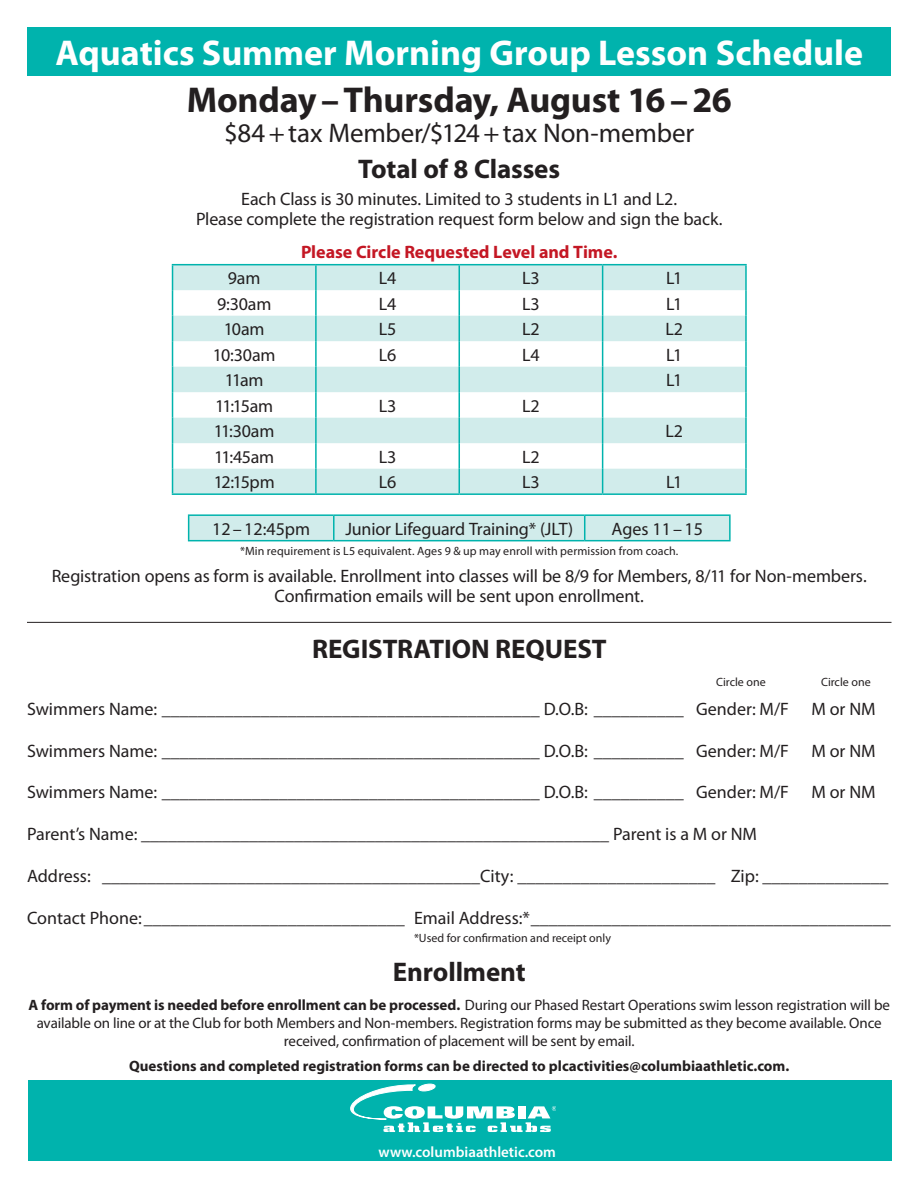
<style>
.page{position:relative;width:918px;height:1188px;background:#fff}
.page>*{position:absolute;margin:0;border:0;box-sizing:border-box;transform-origin:0 0}
.t1{font:700 36px "Myriad Pro";color:#fff}
.t2{font:700 36px "Myriad Pro";letter-spacing:-.005em;color:#231f20}
.t3{font:700 27px "Myriad Pro";letter-spacing:-.005em;color:#231f20}
.t4{font:27px "Myriad Pro";letter-spacing:-.005em;color:#231f20}
.t5{font:18px/19.8px "Myriad Pro";letter-spacing:-.005em;color:#231f20;text-align:center}
.t6{font:700 18px "Myriad Pro";letter-spacing:-.005em;color:#c41724}
.t7{font:15px/18px "Myriad Pro";letter-spacing:-.01em;color:#231f20;text-align:center}
.t8{font:700 15px "Myriad Pro";color:#231f20}
.t9{font:600 15px "Myriad Pro";color:#fff}
.t10{font:12px "Myriad Pro";letter-spacing:.005em;color:#231f20}
.s1{font-weight:700}
</style>
<div class="page">
<div style="left:28px;top:27px;width:863px;height:49px;background:#00b3ad"></div>
<div style="left:28px;top:1080px;width:864px;height:81px;background:#00b3ad"></div>
<svg style="left:350px;top:1084px;width:206px;height:48px"></svg>
<hr style="left:27px;top:622px;width:865px;height:1px;background:#231f20">
<svg style="left:173px;top:265px;width:572px;height:228px;fill:#d1eceb"></svg>
<svg style="left:459px;top:265px;width:1px;height:228px"></svg>
<hr style="left:315px;top:265px;width:2px;height:25px;background:#00b3ad">
<hr style="left:315px;top:290px;width:2px;height:26px;background:#00b3ad">
<hr style="left:315px;top:316px;width:2px;height:25px;background:#00b3ad">
<hr style="left:315px;top:341px;width:2px;height:26px;background:#00b3ad">
<hr style="left:315px;top:367px;width:2px;height:25px;background:#00b3ad">
<hr style="left:315px;top:392px;width:2px;height:26px;background:#00b3ad">
<hr style="left:315px;top:418px;width:2px;height:25px;background:#00b3ad">
<hr style="left:315px;top:443px;width:2px;height:26px;background:#00b3ad">
<hr style="left:315px;top:469px;width:2px;height:24px;background:#00b3ad">
<hr style="left:172px;top:264px;width:144px;height:1px;background:#00b3ad">
<hr style="left:316px;top:264px;width:143px;height:1px;background:#00b3ad">
<hr style="left:459px;top:264px;width:144px;height:1px;background:#00b3ad">
<hr style="left:603px;top:264px;width:144px;height:1px;background:#00b3ad">
<hr style="left:745px;top:265px;width:2px;height:25px;background:#00b3ad">
<hr style="left:745px;top:290px;width:2px;height:26px;background:#00b3ad">
<hr style="left:745px;top:316px;width:2px;height:25px;background:#00b3ad">
<hr style="left:745px;top:341px;width:2px;height:26px;background:#00b3ad">
<hr style="left:745px;top:367px;width:2px;height:25px;background:#00b3ad">
<hr style="left:745px;top:392px;width:2px;height:26px;background:#00b3ad">
<hr style="left:745px;top:418px;width:2px;height:25px;background:#00b3ad">
<hr style="left:745px;top:443px;width:2px;height:26px;background:#00b3ad">
<svg style="left:172px;top:265px;width:1px;height:228px"></svg>
<svg style="left:602px;top:265px;width:1px;height:228px"></svg>
<hr style="left:745px;top:469px;width:2px;height:24px;background:#00b3ad">
<hr style="left:172px;top:493px;width:144px;height:2px;background:#00b3ad">
<hr style="left:316px;top:493px;width:143px;height:2px;background:#00b3ad">
<hr style="left:459px;top:493px;width:144px;height:2px;background:#00b3ad">
<hr style="left:603px;top:493px;width:144px;height:2px;background:#00b3ad">
<hr style="left:188px;top:514px;width:146px;height:2px;background:#00b3ad">
<hr style="left:334px;top:514px;width:251px;height:2px;background:#00b3ad">
<hr style="left:585px;top:514px;width:146px;height:2px;background:#00b3ad">
<svg style="left:188px;top:515px;width:542px;height:25px"></svg>
<hr style="left:729px;top:516px;width:2px;height:24px;background:#00b3ad">
<hr style="left:188px;top:540px;width:146px;height:1px;background:#00b3ad">
<hr style="left:334px;top:540px;width:251px;height:1px;background:#00b3ad">
<hr style="left:585px;top:540px;width:146px;height:1px;background:#00b3ad">
<p class="t1" style="left:55px;top:29px;width:809px">Aquatics Summer Morning Group Lesson Schedule</p>
<p class="t2" style="left:187px;top:77px;width:547px">Monday–Thursday, August 16–26</p>
<p class="t4" style="left:224px;top:116px;width:471px">$84+tax Member/$124+tax Non-member</p>
<p class="t3" style="left:358px;top:152px;width:203px">Total of 8 Classes</p>
<p class="t5" style="left:196px;top:189px;width:528px">Each Class is 30 minutes. Limited to 3 students in L1 and L2.<br>Please complete the registration request form below and sign the back.</p>
<p class="t6" style="left:301px;top:240px;width:318px">Please Circle Requested Level and Time.</p>
<p class="t5" style="left:228px;top:268px;width:34px">9am</p>
<p class="t5" style="left:379px;top:268px;width:19px">L4</p>
<p class="t5" style="left:522px;top:268px;width:19px">L3</p>
<p class="t5" style="left:666px;top:268px;width:18px">L1</p>
<p class="t5" style="left:217px;top:293px;width:56px">9:30am</p>
<p class="t5" style="left:379px;top:293px;width:19px">L4</p>
<p class="t5" style="left:522px;top:293px;width:19px">L3</p>
<p class="t5" style="left:666px;top:293px;width:18px">L1</p>
<p class="t5" style="left:224px;top:319px;width:42px">10am</p>
<p class="t5" style="left:379px;top:319px;width:19px">L5</p>
<p class="t5" style="left:522px;top:319px;width:19px">L2</p>
<p class="t5" style="left:665px;top:319px;width:19px">L2</p>
<p class="t5" style="left:213px;top:344px;width:64px">10:30am</p>
<p class="t5" style="left:379px;top:344px;width:19px">L6</p>
<p class="t5" style="left:522px;top:344px;width:19px">L4</p>
<p class="t5" style="left:666px;top:344px;width:18px">L1</p>
<p class="t5" style="left:225px;top:370px;width:40px">11am</p>
<p class="t5" style="left:666px;top:370px;width:18px">L1</p>
<p class="t5" style="left:215px;top:395px;width:59px">11:15am</p>
<p class="t5" style="left:379px;top:395px;width:19px">L3</p>
<p class="t5" style="left:522px;top:395px;width:19px">L2</p>
<p class="t5" style="left:214px;top:421px;width:62px">11:30am</p>
<p class="t5" style="left:665px;top:421px;width:19px">L2</p>
<p class="t5" style="left:214px;top:446px;width:61px">11:45am</p>
<p class="t5" style="left:379px;top:446px;width:19px">L3</p>
<p class="t5" style="left:522px;top:446px;width:19px">L2</p>
<p class="t5" style="left:214px;top:472px;width:62px">12:15pm</p>
<p class="t5" style="left:379px;top:472px;width:19px">L6</p>
<p class="t5" style="left:522px;top:472px;width:19px">L3</p>
<p class="t5" style="left:666px;top:472px;width:18px">L1</p>
<p class="t5" style="left:212px;top:518px;width:99px">12–12:45pm</p>
<p class="t5" style="left:345px;top:518px;width:229px">Junior Lifeguard Training* (JLT)</p>
<p class="t5" style="left:612px;top:518px;width:93px">Ages 11–15</p>
<p class="t10" style="left:240px;top:544px;width:440px">*Min requirement is L5 equivalent. Ages 9 &amp; up may enroll with permission from coach.</p>
<p class="t5" style="left:52px;top:566px;width:817px">Registration opens as form is available. Enrollment into classes will be 8/9 for Members, 8/11 for Non-members.<br>Confirmation emails will be sent upon enrollment.</p>
<p class="t3" style="left:312px;top:632px;width:296px">REGISTRATION REQUEST</p>
<p class="t10" style="left:716px;top:675px;width:51px">Circle one</p>
<p class="t10" style="left:821px;top:675px;width:51px">Circle one</p>
<p class="t5" style="left:27px;top:698px;width:850px">Swimmers Name: __________________________________________ D.O.B: __________ Gender: M/F M or NM</p>
<p class="t5" style="left:27px;top:740px;width:850px">Swimmers Name: __________________________________________ D.O.B: __________ Gender: M/F M or NM</p>
<p class="t5" style="left:27px;top:782px;width:850px">Swimmers Name: __________________________________________ D.O.B: __________ Gender: M/F M or NM</p>
<p class="t5" style="left:27px;top:824px;width:732px">Parent’s Name: ____________________________________________________ Parent is a M or NM</p>
<p class="t5" style="left:27px;top:866px;width:863px">Address: __________________________________________City: ______________________ Zip: ______________</p>
<p class="t5" style="left:27px;top:908px;width:865px">Contact Phone:_____________________________ Email Address:*________________________________________</p>
<p class="t10" style="left:414px;top:930px;width:199px">*Used for confirmation and receipt only</p>
<p class="t3" style="left:393px;top:954px;width:134px">Enrollment</p>
<p class="t7" style="left:28px;top:996px;width:863px"><span class="s1">A form of payment is needed before enrollment can be processed.</span> During our Phased Restart Operations swim lesson registration will be available on line or at the Club for both Members and Non-members. Registration forms may be submitted as they become available. Once received, confirmation of placement will be sent by email.</p>
<p class="t8" style="left:129px;top:1056px;width:662px">Questions and completed registration forms can be directed to plcactivities@columbiaathletic.com.</p>
<p class="t9" style="left:379px;top:1142px;width:179px">www.columbiaathletic.com</p>
</div>
